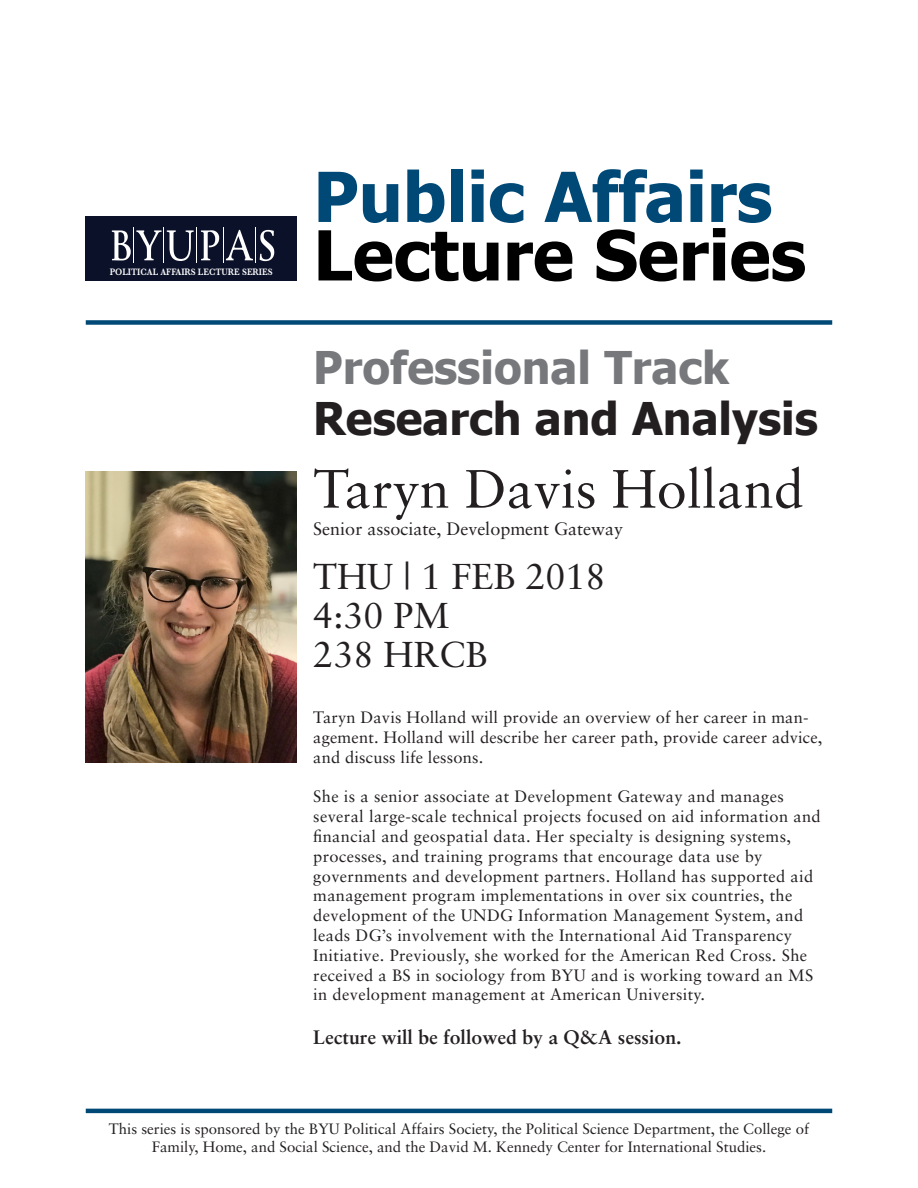
<style>
.page{position:relative;width:918px;height:1188px;background:#fff}
.page>*{position:absolute;margin:0;border:0;box-sizing:border-box;transform-origin:0 0}
.t1{font:700 69px "Tahoma";color:#004977}
.t2{font:700 69px "Tahoma";color:#000}
.t3{font:54px "Sabon";color:#231f20}
.t4{font:700 45px "Tahoma";color:#231f20}
.t5{font:700 45px "Tahoma";color:#76787b}
.t6{font:36px/39px "Sabon";color:#231f20}
.t7{font:700 19.5px "Sabon";color:#231f20}
.t8{font:18px "Sabon";color:#231f20}
.t9{font:16.5px/19.8px "Sabon";letter-spacing:.02em;color:#231f20}
.t10{font:15px/18px "Sabon";color:#231f20;text-align:center}
.t11{font:600 9.6px "Baskerville";color:#fff;scale:.89 1}
</style>
<div class="page">
<hr style="left:86px;top:1109px;width:746px;height:4px;background:#004977">
<div style="left:86px;top:217px;width:211px;height:64px;background:#0b1129"></div>
<svg style="left:112px;top:230px;width:107px;height:31px"></svg>
<svg style="left:226px;top:230px;width:27px;height:30px"></svg>
<svg style="left:260px;top:230px;width:14px;height:31px"></svg>
<hr style="left:133px;top:227px;width:1px;height:35px;background:#fff">
<hr style="left:164px;top:227px;width:1px;height:35px;background:#fff">
<hr style="left:196px;top:227px;width:1px;height:35px;background:#fff">
<hr style="left:223px;top:227px;width:1px;height:35px;background:#fff">
<hr style="left:255px;top:227px;width:1px;height:35px;background:#fff">
<div style="left:86px;top:320px;width:746px;height:5px;background:#004977"></div>
<img style="left:86px;top:472px;width:210px;height:290px">
<p class="t11" style="left:110px;top:266px;width:185px">POLITICAL AFFAIRS LECTURE SERIES</p>
<h1 class="t1" style="left:313px;top:148px;width:460px">Public Affairs</h1>
<h1 class="t2" style="left:313px;top:207px;width:494px">Lecture Series</h1>
<h3 class="t5" style="left:313px;top:336px;width:417px">Professional Track</h3>
<h3 class="t4" style="left:313px;top:387px;width:506px">Research and Analysis</h3>
<h2 class="t3" style="left:313px;top:457px;width:492px">Taryn Davis Holland</h2>
<p class="t8" style="left:313px;top:518px;width:311px">Senior associate, Development Gateway</p>
<h3 class="t6" style="left:313px;top:557px;width:294px">THU | 1 FEB 2018<br>4:30 PM<br>238 HRCB</h3>
<p class="t9" style="left:313px;top:707px;width:511px">Taryn Davis Holland will provide an overview of her career in man&shy;agement. Holland will describe her career path, provide career advice, and discuss life lessons.</p>
<p class="t9" style="left:313px;top:787px;width:509px">She is a senior associate at Development Gateway and manages several large-scale technical projects focused on aid information and financial and geospatial data. Her specialty is designing systems, processes, and training programs that encourage data use by governments and development partners. Holland has supported aid management program implementations in over six countries, the development of the UNDG Information Management System, and leads DG’s involvement with the International Aid Transparency Initiative. Previously, she worked for the American Red Cross. She received a BS in sociology from BYU and is working toward an MS in development management at American University.</p>
<p class="t7" style="left:313px;top:1025px;width:370px">Lecture will be followed by a Q&amp;A session.</p>
<p class="t10" style="left:109px;top:1119px;width:702px">This series is sponsored by the BYU Political Affairs Society, the Political Science Department, the College of<br>Family, Home, and Social Science, and the David M. Kennedy Center for International Studies.</p>
</div>
